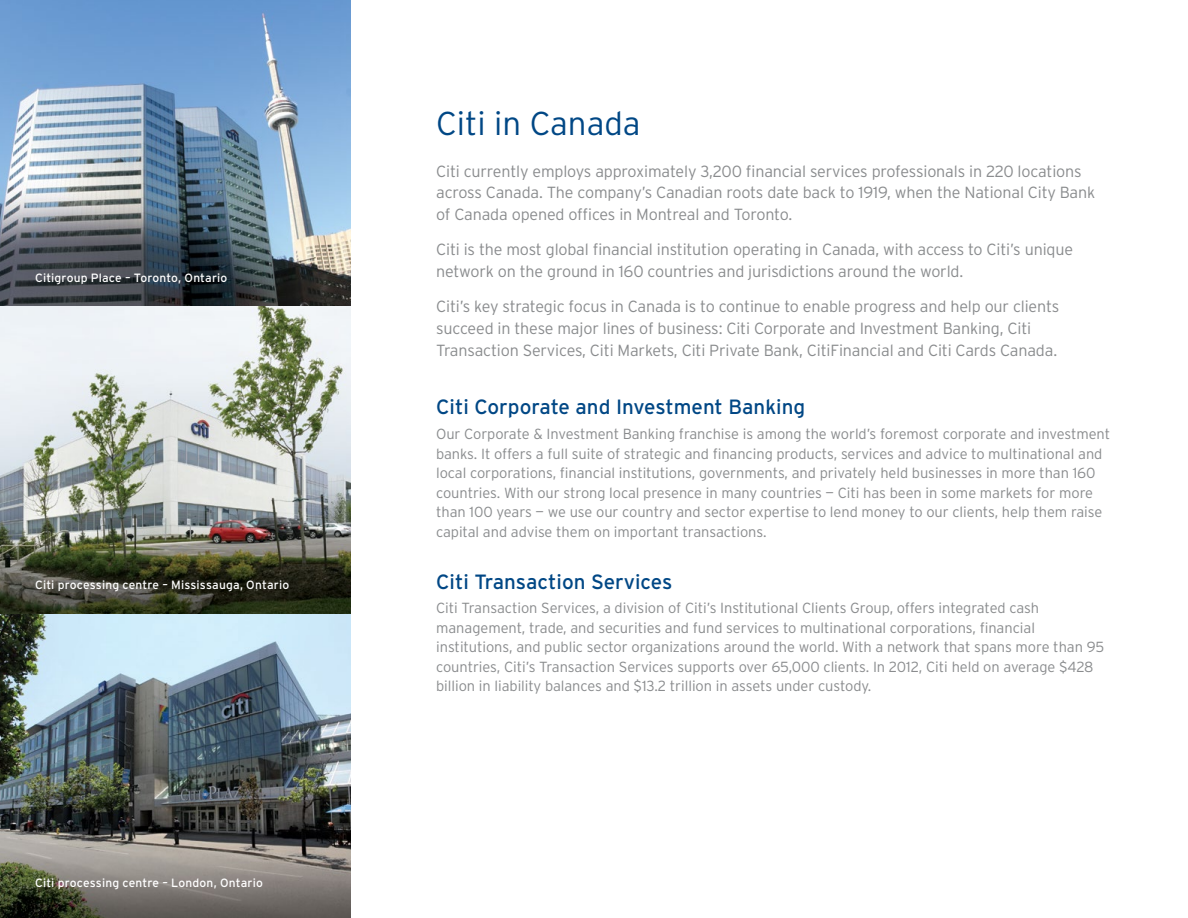
<style>
.page{position:relative;width:1188px;height:918px;background:#fff}
.page>*{position:absolute;margin:0;border:0;box-sizing:border-box;transform-origin:0 0}
.t1{font:300 33px "Interstate";color:#004785}
.t2{font:20.7px "Interstate";color:#004785}
.t3{font:300 16.2px/21.8px "Interstate";letter-spacing:-.01em;color:#8a8c8e}
.t4{font:300 14.7px/19.5px "Interstate";letter-spacing:-.005em;color:#8a8c8e}
.t5{font:12px "Interstate";letter-spacing:.01em;color:#fff}
</style>
<div class="page">
<img style="left:0;top:0;width:351px;height:918px">
<p class="t5" style="left:35px;top:271px;width:194px">Citigroup Place – Toronto, Ontario</p>
<p class="t5" style="left:35px;top:578px;width:255px">Citi processing centre – Mississauga, Ontario</p>
<p class="t5" style="left:35px;top:876px;width:229px">Citi processing centre – London, Ontario</p>
<h1 class="t1" style="left:436px;top:104px;width:206px">Citi in Canada</h1>
<p class="t3" style="left:436px;top:160px;width:661px">Citi currently employs approximately 3,200 financial services professionals in 220 locations across Canada. The company’s Canadian roots date back to 1919, when the National City Bank of Canada opened offices in Montreal and Toronto.</p>
<p class="t3" style="left:436px;top:239px;width:638px">Citi is the most global financial institution operating in Canada, with access to Citi’s unique network on the ground in 160 countries and jurisdictions around the world.</p>
<p class="t3" style="left:436px;top:296px;width:625px">Citi’s key strategic focus in Canada is to continue to enable progress and help our clients succeed in these major lines of business: Citi Corporate and Investment Banking, Citi<br>Transaction Services, Citi Markets, Citi Private Bank, CitiFinancial and Citi Cards Canada.</p>
<h2 class="t2" style="left:436px;top:396px;width:371px">Citi Corporate and Investment Banking</h2>
<p class="t4" style="left:436px;top:424px;width:676px">Our Corporate &amp; Investment Banking franchise is among the world’s foremost corporate and investment banks. It offers a full suite of strategic and financing products, services and advice to multinational and local corporations, financial institutions, governments, and privately held businesses in more than 160 countries. With our strong local presence in many countries — Citi has been in some markets for more than 100 years — we use our country and sector expertise to lend money to our clients, help them raise capital and advise them on important transactions.</p>
<h2 class="t2" style="left:436px;top:570px;width:238px">Citi Transaction Services</h2>
<p class="t4" style="left:436px;top:598px;width:670px">Citi Transaction Services, a division of Citi’s Institutional Clients Group, offers integrated cash management, trade, and securities and fund services to multinational corporations, financial institutions, and public sector organizations around the world. With a network that spans more than 95 countries, Citi’s Transaction Services supports over 65,000 clients. In 2012, Citi held on average $428 billion in liability balances and $13.2 trillion in assets under custody.</p>
</div>
